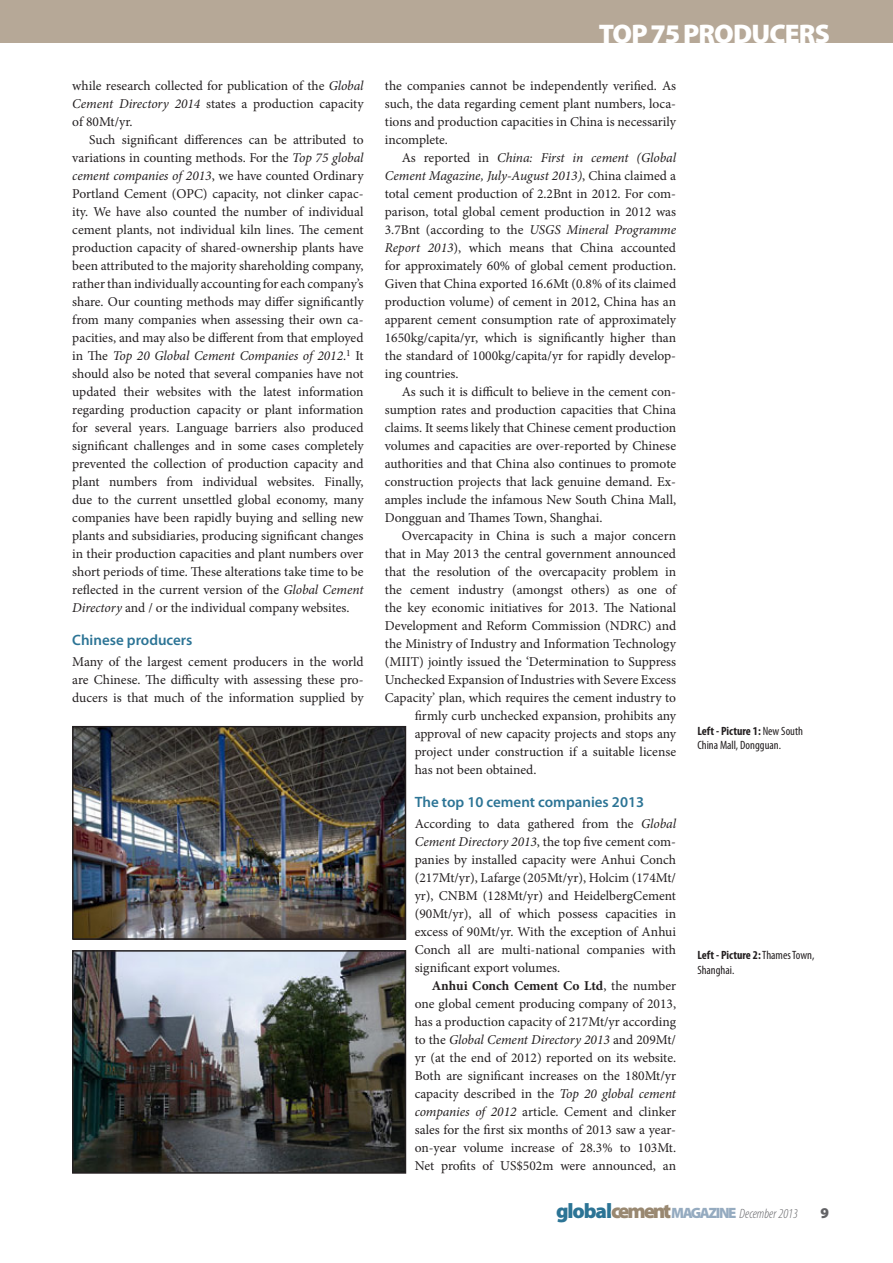
<style>
.page{position:relative;width:893px;height:1263px;background:#fff}
.page>*{position:absolute;margin:0;border:0;box-sizing:border-box;transform-origin:0 0}
.MASTER-header{font:900 27px "Myriad Pro";letter-spacing:-.03em;color:#fff}
.MASTER-crosshead{font:600 15px "Myriad Pro";color:#2c7495}
.FEATURE-body{font:13.5px/18px "Minion Pro";letter-spacing:-.005em;color:#231f20;text-align:justify}
.FEATURE-body-new_par{font:13.5px/18px "Minion Pro";color:#231f20;text-align:justify}
.t1{font:italic 300 condensed 13.5px "Myriad Pro";color:#636366}
.MASTER-caption{font:condensed 12px/14.4px "Myriad Pro";color:#231f20}
.s1{font-style:italic}
.s2{font-weight:700}
.s3{font-weight:900;font-style:normal;font-stretch:normal;font-size:21px;color:#2c7495}
.s4{font-weight:900;font-style:normal;font-stretch:normal;font-size:21px;color:#998871}
.s5{font-weight:900;font-style:normal;font-stretch:normal;font-size:15px;color:#95abc0}
.s6{font-weight:900;font-style:normal;font-stretch:normal;font-size:15px}
</style>
<div class="page">
<div style="left:0;top:0;width:893px;height:43px;background:#b6a897"></div>
<img style="left:75px;top:729px;width:328px;height:208px">
<div style="left:72px;top:726px;width:334px;height:214px;border:2px solid #231f20"></div>
<img style="left:75px;top:953px;width:328px;height:218px">
<div style="left:72px;top:950px;width:334px;height:224px;border:2px solid #231f20"></div>
<p class="FEATURE-body" style="left:72px;top:77px;width:293px">while research collected for publication of the <span class="s1">Global Cement Directory 2014</span> states a production capacity of 80Mt/yr.</p>
<p class="FEATURE-body" style="left:72px;top:131px;width:293px;text-indent:17px">Such significant differences can be attributed to variations in counting methods. For the <span class="s1">Top 75 global cement companies of 2013</span>, we have counted Ordinary Portland Cement (OPC) capacity, not clinker capac&shy;ity. We have also counted the number of individual cement plants, not individual kiln lines. The cement production capacity of shared-ownership plants have been attributed to the majority shareholding company, rather than individually accounting for each company’s share. Our counting methods may differ significantly from many companies when assessing their own ca&shy;pacities, and may also be different from that employed in The <span class="s1">Top 20 Global Cement Companies of 2012</span>.<sup>1</sup> It should also be noted that several companies have not updated their websites with the latest information regarding production capacity or plant information for several years. Language barriers also produced significant challenges and in some cases completely prevented the collection of production capacity and plant numbers from individual websites. Finally, due to the current unsettled global economy, many companies have been rapidly buying and selling new plants and subsidiaries, producing significant changes in their production capacities and plant numbers over short periods of time. These alterations take time to be reflected in the current version of the <span class="s1">Global Cement Directory</span> and / or the individual company websites.</p>
<p class="MASTER-crosshead" style="left:72px;top:631px;width:122px">Chinese producers</p>
<p class="FEATURE-body-new_par" style="left:72px;top:653px;width:293px">Many of the largest cement producers in the world are Chinese. The difficulty with assessing these pro&shy;ducers is that much of the information supplied by</p>
<p class="MASTER-header" style="left:599px;top:15px;width:233px">TOP 75 PRODUCERS</p>
<p class="FEATURE-body-new_par" style="left:385px;top:77px;width:293px">the companies cannot be independently verified. As such, the data regarding cement plant numbers, loca&shy;tions and production capacities in China is necessarily incomplete.</p>
<p class="FEATURE-body" style="left:385px;top:149px;width:293px;text-indent:17px">As reported in <span class="s1">China: First in cement (Global Cement Magazine, July-August 2013)</span>, China claimed a total cement production of 2.2Bnt in 2012. For com&shy;parison, total global cement production in 2012 was 3.7Bnt (according to the <span class="s1">USGS Mineral Programme Report 2013</span>), which means that China accounted for approximately 60% of global cement production.<br>Given that China exported 16.6Mt (0.8% of its claimed production volume) of cement in 2012, China has an apparent cement consumption rate of approximately 1650kg/capita/yr, which is significantly higher than the standard of 1000kg/capita/yr for rapidly develop&shy;ing countries.</p>
<p class="FEATURE-body" style="left:385px;top:383px;width:293px;text-indent:17px">As such it is difficult to believe in the cement con&shy;sumption rates and production capacities that China claims. It seems likely that Chinese cement production volumes and capacities are over-reported by Chinese authorities and that China also continues to promote construction projects that lack genuine demand. Ex&shy;amples include the infamous New South China Mall, Dongguan and Thames Town, Shanghai.</p>
<p class="FEATURE-body" style="left:402px;top:527px;width:276px">Overcapacity in China is such a major concern</p>
<p class="FEATURE-body" style="left:385px;top:545px;width:293px">that in May 2013 the central government announced</p>
<p class="FEATURE-body" style="left:385px;top:563px;width:293px">that the resolution of the overcapacity problem in</p>
<p class="FEATURE-body" style="left:385px;top:581px;width:293px">the cement industry (amongst others) as one of</p>
<p class="FEATURE-body" style="left:385px;top:599px;width:293px">the key economic initiatives for 2013. The National</p>
<p class="FEATURE-body" style="left:385px;top:617px;width:293px">Development and Reform Commission (NDRC) and</p>
<p class="FEATURE-body" style="left:385px;top:635px;width:293px">the Ministry of Industry and Information Technology</p>
<p class="FEATURE-body" style="left:385px;top:653px;width:293px">(MIIT) jointly issued the ‘Determination to Suppress</p>
<p class="FEATURE-body" style="left:385px;top:671px;width:293px">Unchecked Expansion of Industries with Severe Excess</p>
<p class="FEATURE-body" style="left:385px;top:689px;width:293px">Capacity’ plan, which requires the cement industry to</p>
<p class="FEATURE-body" style="left:415px;top:707px;width:263px">firmly curb unchecked expansion, prohibits any</p>
<p class="FEATURE-body" style="left:415px;top:725px;width:263px">approval of new capacity projects and stops any</p>
<p class="FEATURE-body" style="left:415px;top:743px;width:263px">project under construction if a suitable license</p>
<p class="FEATURE-body" style="left:415px;top:761px;width:123px">has not been obtained.</p>
<p class="MASTER-crosshead" style="left:415px;top:793px;width:231px">The top 10 cement companies 2013</p>
<p class="FEATURE-body-new_par" style="left:415px;top:815px;width:263px">According to data gathered from the <span class="s1">Global Cement Directory 2013</span>, the top five cement com&shy;panies by installed capacity were Anhui Conch (217Mt/yr), Lafarge (205Mt/yr), Holcim (174Mt/ yr), CNBM (128Mt/yr) and HeidelbergCement (90Mt/yr), all of which possess capacities in excess of 90Mt/yr. With the exception of Anhui Conch all are multi-national companies with significant export volumes.</p>
<p class="FEATURE-body" style="left:415px;top:977px;width:263px;text-indent:17px"><span class="s2">Anhui Conch Cement Co Ltd</span>, the number one global cement producing company of 2013, has a production capacity of 217Mt/yr according to the <span class="s1">Global Cement Directory 2013</span> and 209Mt/ yr (at the end of 2012) reported on its website.<br>Both are significant increases on the 180Mt/yr capacity described in the <span class="s1">Top 20 global cement companies of 2012</span> article. Cement and clinker sales for the first six months of 2013 saw a year&shy;on-year volume increase of 28.3% to 103Mt.<br>Net profits of US$502m were announced, an</p>
<p class="MASTER-caption" style="left:697px;top:724px;width:107px"><span class="s2">Left - Picture 1:</span> New South<br>China Mall, Dongguan.</p>
<p class="MASTER-caption" style="left:697px;top:948px;width:118px"><span class="s2">Left - Picture 2:</span> Thames Town,<br>Shanghai.</p>
<p class="t1" style="left:556px;top:1205px;width:275px"><span class="s3">global</span><span class="s4">cement</span> <span class="s5">MAGAZINE</span> December 2013 <span class="s6">9</span></p>
</div>
